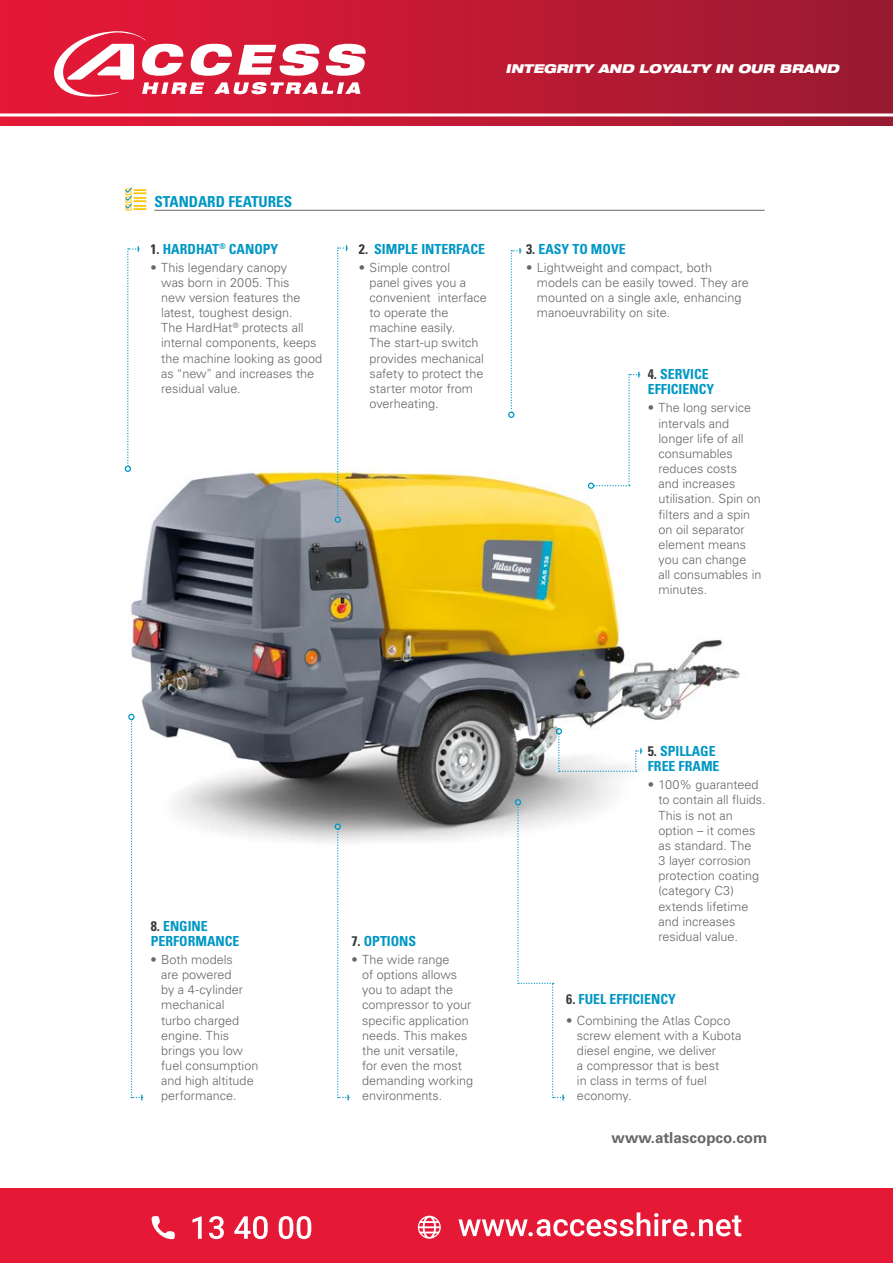
<style>
.page{position:relative;width:893px;height:1263px;background:#fff}
.page>*{position:absolute;margin:0;border:0;box-sizing:border-box;transform-origin:0 0}
.t1{font:700 15.15px "Univers LT Std";color:#686766}
.t2{font:700 condensed 15.15px "Univers LT Std";color:#0097c4}
.t3{font:700 condensed 13.95px/15.1px "Univers LT Std";color:#0097c4}
.t4{font:300 12.6px/15.1px "Univers LT Std";color:#686766}
.t5{font:italic 900 expanded 12.3px "Helvetica Neue LT Pro";color:#fff}
.s1{color:#373a3b}
.s2{font-family:"Helvetica"}
</style>
<div class="page">
<div style="left:0;top:0;width:893px;height:125px;background:linear-gradient(to right,#eb1c3a,#9b1c32)"></div>
<svg style="left:54px;top:31px;width:312px;height:66px"></svg>
<div style="left:0;top:1188px;width:893px;height:75px;background:#e51836"></div>
<svg style="left:192px;top:1216px;width:119px;height:23px"></svg>
<svg style="left:151px;top:1216px;width:24px;height:23px"></svg>
<svg style="left:458px;top:1212px;width:283px;height:24px"></svg>
<svg style="left:418px;top:1216px;width:23px;height:23px"></svg>
<hr style="left:0;top:113px;width:893px;height:3px;background:#fff">
<img style="left:124px;top:371px;width:616px;height:548px">
<svg style="left:125px;top:246px;width:14px;height:226px"></svg>
<svg style="left:131px;top:719px;width:12px;height:381px"></svg>
<div style="left:128px;top:714px;width:7px;height:6px;border:1px solid #0097c4;border-radius:50%"></div>
<svg style="left:337px;top:828px;width:12px;height:272px"></svg>
<div style="left:335px;top:823px;width:6px;height:7px;border:1px solid #0097c4;border-radius:50%"></div>
<svg style="left:515px;top:799px;width:49px;height:301px"></svg>
<svg style="left:508px;top:248px;width:13px;height:170px"></svg>
<svg style="left:337px;top:245px;width:10px;height:273px"></svg>
<div style="left:335px;top:516px;width:6px;height:7px;border:1px solid #0097c4;border-radius:50%"></div>
<svg style="left:588px;top:372px;width:52px;height:117px"></svg>
<svg style="left:556px;top:728px;width:86px;height:44px"></svg>
<svg style="left:125px;top:187px;width:22px;height:24px"></svg>
<hr style="left:154px;top:210px;width:611px;height:1px;background:#686766">
<p class="t2" style="left:154px;top:192px;width:139px">STANDARD FEATURES</p>
<p class="t5" style="left:506px;top:60px;width:335px">INTEGRITY AND LOYALTY IN OUR BRAND</p>
<p class="t3" style="left:150px;top:241px;width:129px"><span class="s1">1.</span> HARDHAT<sup>®</sup> CANOPY</p>
<p class="t3" style="left:526px;top:241px;width:101px"><span class="s1">3.</span> EASY TO MOVE</p>
<p class="t3" style="left:359px;top:241px;width:128px"><span class="s1">2.</span> SIMPLE INTERFACE</p>
<p class="t4" style="left:161px;top:260px;width:163px;text-indent:-11px">• This legendary canopy<br>was born in 2005. This<br>new version features the latest, toughest design.<br>The HardHat<sup>®</sup> protects all internal components, keeps the machine looking as good as <span class="s2">“</span>new<span class="s2">”</span> and increases the residual value.</p>
<p class="t4" style="left:370px;top:260px;width:119px;text-indent:-11px">• Simple control<br>panel gives you a convenient interface to operate the machine easily.<br>The start-up switch provides mechanical safety to protect the starter motor from overheating.</p>
<p class="t4" style="left:537px;top:260px;width:213px;text-indent:-11px">• Lightweight and compact, both models can be easily towed. They are mounted on a single axle, enhancing manoeuvrability on site.</p>
<p class="t3" style="left:648px;top:366px;width:68px"><span class="s1">4.</span> SERVICE<br>EFFICIENCY</p>
<p class="t4" style="left:658px;top:400px;width:105px;text-indent:-11px">• The long service intervals and longer life of all consumables reduces costs<br>and increases utilisation. Spin on filters and a spin on oil separator element means you can change<br>all consumables in minutes.</p>
<p class="t3" style="left:151px;top:918px;width:90px"><span class="s1">8.</span> ENGINE<br>PERFORMANCE</p>
<p class="t4" style="left:161px;top:952px;width:99px;text-indent:-11px">• Both models<br>are powered<br>by a 4-cylinder mechanical<br>turbo charged engine. This brings you low fuel consumption and high altitude performance.</p>
<p class="t3" style="left:351px;top:933px;width:66px"><span class="s1">7.</span> OPTIONS</p>
<p class="t4" style="left:362px;top:952px;width:112px;text-indent:-11px">• The wide range<br>of options allows you to adapt the compressor to your specific application needs. This makes the unit versatile, for even the most demanding working environments.</p>
<p class="t3" style="left:648px;top:743px;width:73px"><span class="s1">5.</span> SPILLAGE<br>FREE FRAME</p>
<p class="t4" style="left:658px;top:777px;width:109px;text-indent:-11px">• 100% guaranteed to contain all fluids.<br>This is not an option – it comes as standard. The<br>3 layer corrosion protection coating (category C3) extends lifetime and increases residual value.</p>
<p class="t3" style="left:566px;top:992px;width:111px"><span class="s1">6.</span> FUEL EFFICIENCY</p>
<p class="t4" style="left:577px;top:1012px;width:166px;text-indent:-11px">• Combining the Atlas Copco screw element with a Kubota diesel engine, we deliver<br>a compressor that is best<br>in class in terms of fuel economy.</p>
<p class="t1" style="left:612px;top:1129px;width:157px">www.atlascopco.com</p>
</div>
